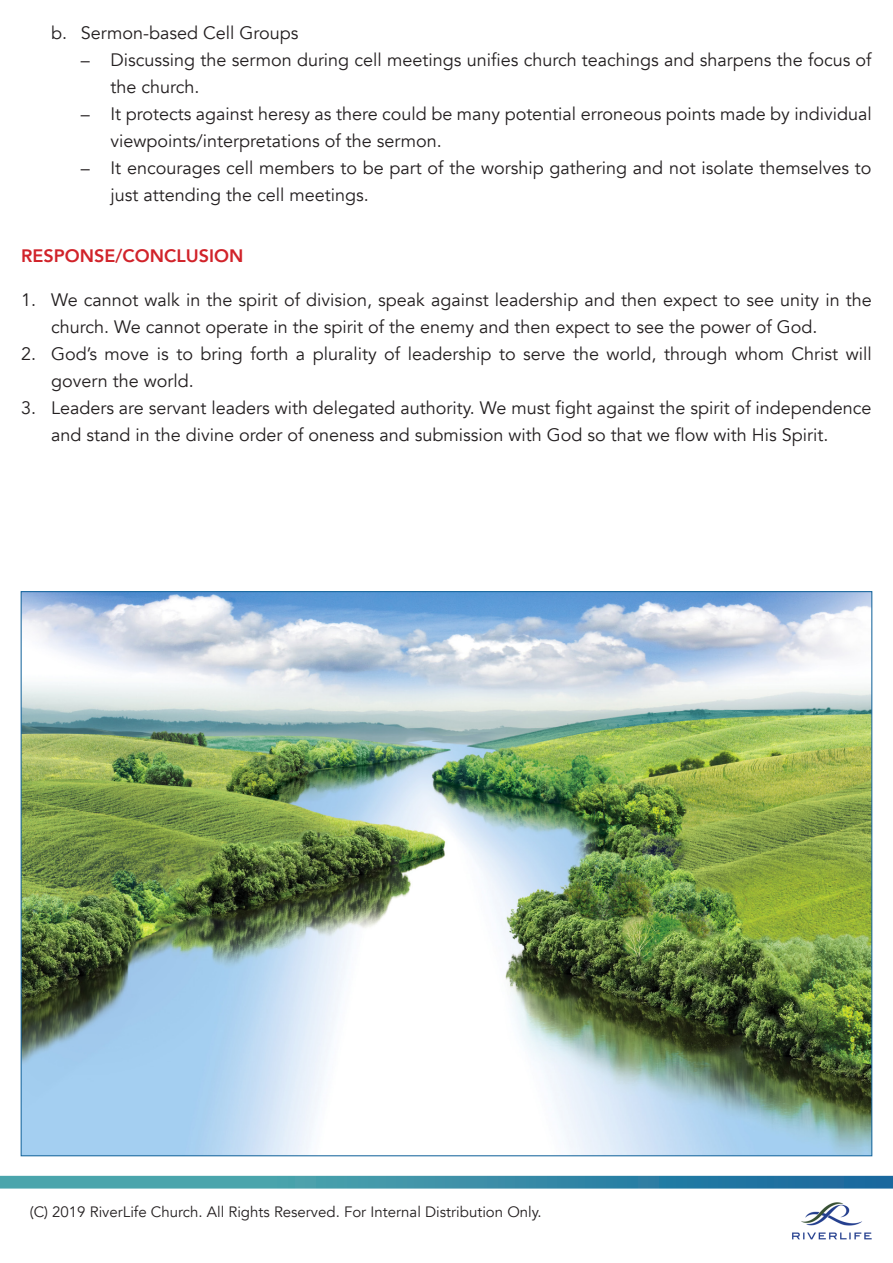
<style>
.page{position:relative;width:893px;height:1263px;background:#fff}
.page>*{position:absolute;margin:0;border:0;box-sizing:border-box;transform-origin:0 0}
.t1{font:18px/27px "Avenir";color:#231f20}
.Summary_Header_1{font:800 18px "Avenir";color:#d1232a}
.t2{font:15px "Avenir";color:#231f20}
</style>
<div class="page">
<svg style="left:0;top:1176px;width:893px;height:12px;background:#388ea7"></svg>
<img style="left:792px;top:1202px;width:80px;height:38px">
<img style="left:23px;top:593px;width:847px;height:561px">
<p class="t1" style="left:51px;top:20px;width:249px">b. Sermon-based Cell Groups</p>
<p class="t1" style="left:111px;top:47px;width:763px;text-indent:-30px">– Discussing the sermon during cell meetings unifies church teachings and sharpens the focus of the church.</p>
<p class="t1" style="left:111px;top:101px;width:763px;text-indent:-30px">– It protects against heresy as there could be many potential erroneous points made by individual viewpoints/interpretations of the sermon.</p>
<p class="t1" style="left:111px;top:155px;width:763px;text-indent:-30px">– It encourages cell members to be part of the worship gathering and not isolate themselves to just attending the cell meetings.</p>
<p class="Summary_Header_1" style="left:21px;top:241px;width:224px">RESPONSE/CONCLUSION</p>
<p class="t1" style="left:51px;top:286px;width:822px;text-indent:-30px">1. We cannot walk in the spirit of division, speak against leadership and then expect to see unity in the church. We cannot operate in the spirit of the enemy and then expect to see the power of God.</p>
<p class="t1" style="left:51px;top:340px;width:822px;text-indent:-30px">2. God’s move is to bring forth a plurality of leadership to serve the world, through whom Christ will govern the world.</p>
<p class="t1" style="left:51px;top:394px;width:822px;text-indent:-30px">3. Leaders are servant leaders with delegated authority. We must fight against the spirit of independence and stand in the divine order of oneness and submission with God so that we flow with His Spirit.</p>
<p class="t2" style="left:30px;top:1203px;width:514px">(C) 2019 RiverLife Church. All Rights Reserved. For Internal Distribution Only.</p>
</div>
